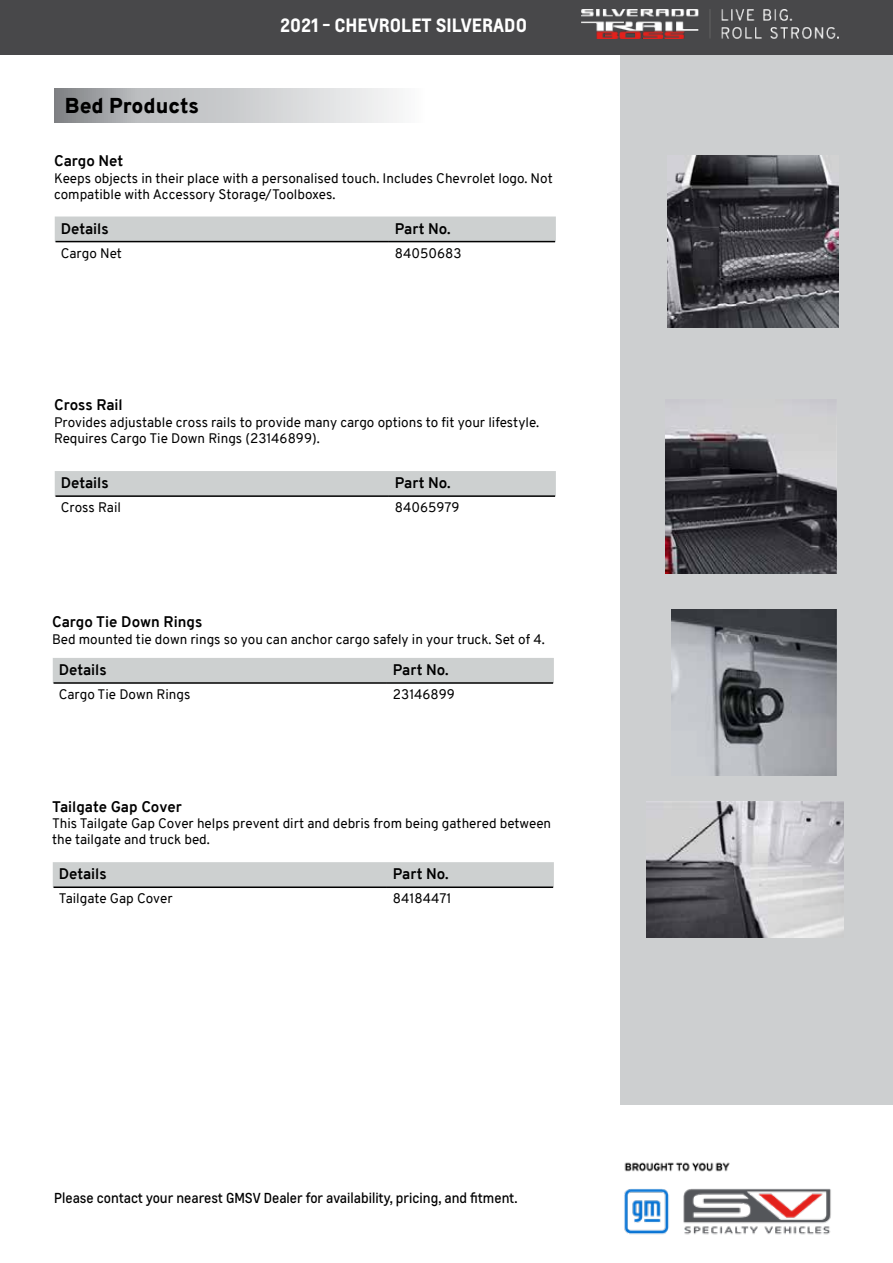
<style>
.page{position:relative;width:893px;height:1263px;background:#fff}
.page>*{position:absolute;margin:0;border:0;box-sizing:border-box;transform-origin:0 0}
.t1{font:900 21px "Overpass";color:#000}
.t2{font:700 18px "Louis Global 2";color:#fff}
.t3{font:700 15px "Overpass";color:#000}
.t4{font:13.5px/16.2px "Overpass";color:#000}
.t5{font:13.5px "Louis Global 2";color:#000}
</style>
<div class="page">
<div style="left:621px;top:19px;width:272px;height:1086px;background:#cdcfd0"></div>
<div style="left:0;top:0;width:893px;height:54px;background:#48484a"></div>
<img style="left:624px;top:1162px;width:207px;height:73px">
<svg style="left:54px;top:89px;width:343px;height:34px;background:#c6c8c9"></svg>
<svg style="left:55px;top:216px;width:501px;height:26px;background:#cccfcf"></svg>
<hr style="left:56px;top:241px;width:333px;height:1px;background:#000">
<hr style="left:389px;top:241px;width:166px;height:1px;background:#000">
<img style="left:668px;top:155px;width:171px;height:173px">
<img style="left:665px;top:425px;width:171px;height:148px">
<div style="left:55px;top:471px;width:501px;height:25px;background:#cdd0d0"></div>
<hr style="left:56px;top:495px;width:333px;height:2px;background:#000">
<hr style="left:389px;top:495px;width:166px;height:2px;background:#000">
<img style="left:647px;top:801px;width:197px;height:137px">
<div style="left:53px;top:862px;width:501px;height:25px;background:#cdd0d0"></div>
<hr style="left:54px;top:886px;width:333px;height:2px;background:#000">
<hr style="left:387px;top:886px;width:166px;height:2px;background:#000">
<img style="left:581px;top:9px;width:258px;height:29px">
<img style="left:671px;top:610px;width:165px;height:165px">
<div style="left:53px;top:658px;width:501px;height:25px;background:#cdd0d0"></div>
<hr style="left:54px;top:682px;width:333px;height:2px;background:#000">
<hr style="left:387px;top:682px;width:166px;height:2px;background:#000">
<h1 class="t1" style="left:65px;top:91px;width:136px">Bed Products</h1>
<h2 class="t2" style="left:280px;top:12px;width:248px">2021 - CHEVROLET SILVERADO</h2>
<p class="t3" style="left:54px;top:150px;width:71px">Cargo Net</p>
<p class="t4" style="left:54px;top:170px;width:500px">Keeps objects in their place with a personalised touch. Includes Chevrolet logo. Not compatible with Accessory Storage/Toolboxes.</p>
<p class="t3" style="left:61px;top:218px;width:49px">Details</p>
<p class="t3" style="left:395px;top:218px;width:57px">Part No.</p>
<p class="t4" style="left:61px;top:245px;width:63px">Cargo Net</p>
<p class="t4" style="left:395px;top:245px;width:68px">84050683</p>
<p class="t3" style="left:54px;top:394px;width:70px">Cross Rail</p>
<p class="t4" style="left:54px;top:414px;width:487px">Provides adjustable cross rails to provide many cargo options to fit your lifestyle.<br>Requires Cargo Tie Down Rings (23146899).</p>
<p class="t3" style="left:61px;top:472px;width:49px">Details</p>
<p class="t3" style="left:395px;top:472px;width:57px">Part No.</p>
<p class="t4" style="left:61px;top:499px;width:62px">Cross Rail</p>
<p class="t4" style="left:395px;top:499px;width:66px">84065979</p>
<p class="t3" style="left:52px;top:611px;width:152px">Cargo Tie Down Rings</p>
<p class="t4" style="left:52px;top:631px;width:494px">Bed mounted tie down rings so you can anchor cargo safely in your truck. Set of 4.</p>
<p class="t3" style="left:59px;top:659px;width:49px">Details</p>
<p class="t3" style="left:393px;top:659px;width:57px">Part No.</p>
<p class="t4" style="left:59px;top:686px;width:133px">Cargo Tie Down Rings</p>
<p class="t4" style="left:393px;top:686px;width:63px">23146899</p>
<p class="t3" style="left:52px;top:796px;width:131px">Tailgate Gap Cover</p>
<p class="t4" style="left:52px;top:815px;width:501px">This Tailgate Gap Cover helps prevent dirt and debris from being gathered between the tailgate and truck bed.</p>
<p class="t3" style="left:59px;top:863px;width:49px">Details</p>
<p class="t3" style="left:393px;top:863px;width:57px">Part No.</p>
<p class="t4" style="left:59px;top:891px;width:115px">Tailgate Gap Cover</p>
<p class="t4" style="left:393px;top:891px;width:60px">84184471</p>
<p class="t5" style="left:54px;top:1189px;width:465px">Please contact your nearest GMSV Dealer for availability, pricing, and fitment.</p>
</div>
